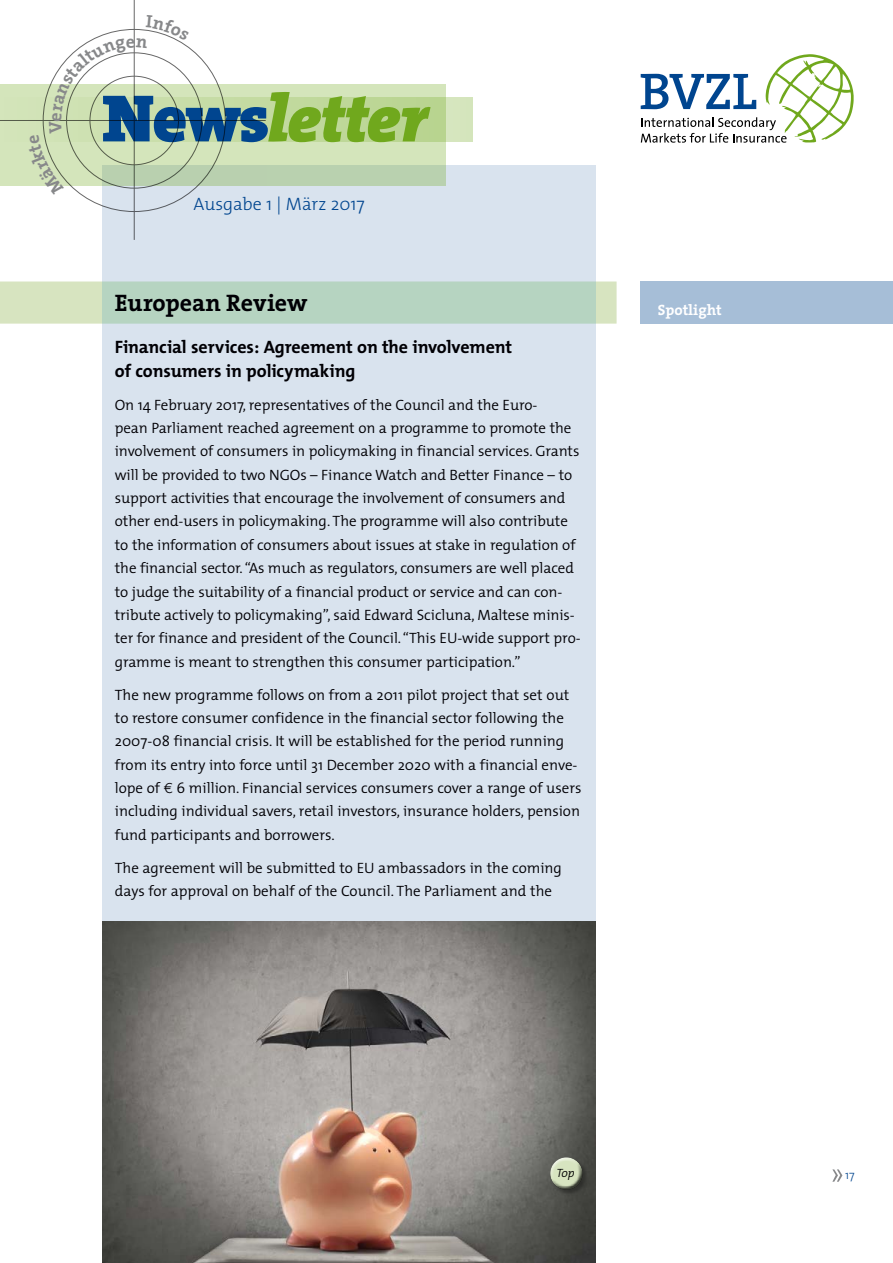
<style>
.page{position:relative;width:893px;height:1263px;background:#fff}
.page>*{position:absolute;margin:0;border:0;box-sizing:border-box;transform-origin:0 0}
.t1{font:italic 900 67.5px "The Serif";letter-spacing:-.03em;color:#70a81d}
.t2{font:700 24px "The Serif";letter-spacing:-.005em;color:#000}
.t3{font:700 18px/23.4px "The Mix";letter-spacing:-.005em;color:#000}
.t4{font:300 18px "The Mix";color:#00458f}
.t5{font:300 15px/23.4px "The Mix";letter-spacing:-.005em;color:#000}
.t6{font:700 15px "The Serif";color:#fff}
.t7{font:italic 300 12px "The Mix";color:#000}
.t8{font:300 12px "The Mix";color:#00458f}
.s1{font-style:normal;color:#00458f}
.s2{font-family:"Euro Sans ITC";font-weight:400}
</style>
<div class="page">
<div style="left:102px;top:166px;width:493px;height:1097px;background:#d9e3ee"></div>
<svg style="left:0;top:85px;width:446px;height:101px;background:#c9ddb5"></svg>
<svg style="left:0;top:97px;width:472px;height:44px;background:#c2d99f"></svg>
<svg style="left:641px;top:54px;width:213px;height:89px"></svg>
<hr style="left:134px;top:0;width:1px;height:240px;background:#000">
<hr style="left:0;top:120px;width:266px;height:1px;background:#000">
<svg style="left:832px;top:1169px;width:10px;height:13px"></svg>
<img style="left:102px;top:921px;width:493px;height:342px">
<div style="left:549px;top:1156px;width:41px;height:41px;background:#000;opacity:.35"></div>
<div style="left:546px;top:1152px;width:38px;height:31px;background:#fff;opacity:.75"></div>
<div style="left:549px;top:1162px;width:38px;height:28px;background:#000;opacity:.75"></div>
<div style="left:641px;top:282px;width:252px;height:42px;background:#a6bed7"></div>
<svg style="left:0;top:281px;width:617px;height:43px;background:#bdd7c1"></svg>
<svg style="left:28px;top:15px;width:161px;height:181px"></svg>
<h1 class="t1" style="left:102px;top:61px;width:327px"><span class="s1">News</span>letter</h1>
<p class="t4" style="left:194px;top:189px;width:173px">Ausgabe 1 | März 2017</p>
<h2 class="t2" style="left:115px;top:283px;width:194px">European Review</h2>
<p class="t6" style="left:658px;top:298px;width:65px">Spotlight</p>
<p class="t3" style="left:115px;top:335px;width:399px">Financial services: Agreement on the involvement of consumers in policymaking</p>
<p class="t5" style="left:115px;top:392px;width:467px">On 14 February 2017, representatives of the Council and the Euro-<br>pean Parliament reached agreement on a programme to promote the involvement of consumers in policymaking in financial services. Grants will be provided to two NGOs – Finance Watch and Better Finance – to support activities that encourage the involvement of consumers and other end-users in policymaking. The programme will also contribute to the information of consumers about issues at stake in regulation of the financial sector. “As much as regulators, consumers are well placed to judge the suitability of a financial product or service and can con&shy;tribute actively to policymaking”, said Edward Scicluna, Maltese minis&shy;ter for finance and president of the Council. “This EU-wide support pro&shy;gramme is meant to strengthen this consumer participation.”</p>
<p class="t5" style="left:115px;top:682px;width:468px">The new programme follows on from a 2011 pilot project that set out to restore consumer confidence in the financial sector following the 2007-08 financial crisis. It will be established for the period running from its entry into force until 31 December 2020 with a financial enve&shy;lope of <span class="s2">E</span> 6 million. Financial services consumers cover a range of users including individual savers, retail investors, insurance holders, pension fund participants and borrowers.</p>
<p class="t5" style="left:115px;top:855px;width:449px">The agreement will be submitted to EU ambassadors in the coming days for approval on behalf of the Council. The Parliament and the</p>
<p class="t7" style="left:557px;top:1163px;width:20px">Top</p>
<p class="t8" style="left:845px;top:1165px;width:11px">17</p>
</div>
